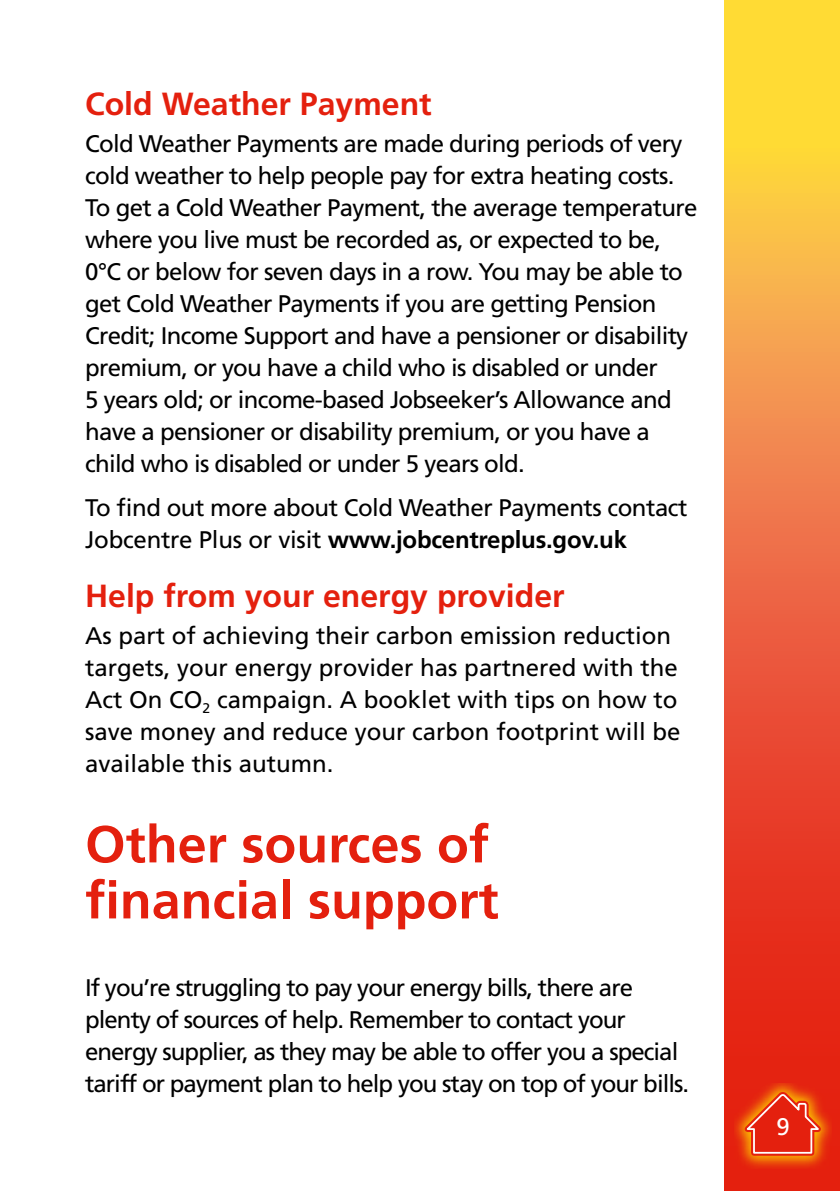
<style>
.page{position:relative;width:840px;height:1191px;background:#fff}
.page>*{position:absolute;margin:0;border:0;box-sizing:border-box;transform-origin:0 0}
.t1{font:700 52px/56px "Frutiger";color:#e4200e}
.t2{font:700 32px "Frutiger";color:#e4200e}
.t3{font:24px/32px "Frutiger";letter-spacing:-.03em;color:#000}
.t4{font:24px/32px "Frutiger";color:#000}
.t5{font:24px "Frutiger";color:#fff}
.s1{font-weight:700}
</style>
<div class="page">
<svg style="left:724px;top:0;width:115px;height:1191px"></svg>
<img style="left:734px;top:1083px;width:97px;height:85px">
<svg style="left:734px;top:1086px;width:97px;height:72px"></svg>
<h2 class="t2" style="left:85px;top:85px;width:348px">Cold Weather Payment</h2>
<p class="t3" style="left:85px;top:128px;width:613px">Cold Weather Payments are made during periods of very cold weather to help people pay for extra heating costs.<br>To get a Cold Weather Payment, the average temperature where you live must be recorded as, or expected to be, 0°C or below for seven days in a row. You may be able to get Cold Weather Payments if you are getting Pension Credit; Income Support and have a pensioner or disability premium, or you have a child who is disabled or under<br>5 years old; or income-based Jobseeker’s Allowance and have a pensioner or disability premium, or you have a child who is disabled or under 5 years old.</p>
<p class="t3" style="left:85px;top:491px;width:603px">To find out more about Cold Weather Payments contact<br>Jobcentre Plus or visit <span class="s1">www.jobcentreplus.gov.uk</span></p>
<h2 class="t2" style="left:85px;top:576px;width:480px">Help from your energy provider</h2>
<p class="t4" style="left:85px;top:620px;width:596px">As part of achieving their carbon emission reduction targets, your energy provider has partnered with the Act On CO<sub>2</sub> campaign. A booklet with tips on how to save money and reduce your carbon footprint will be available this autumn.</p>
<h1 class="t1" style="left:85px;top:816px;width:415px">Other sources of financial support</h1>
<p class="t3" style="left:85px;top:971px;width:605px">If you’re struggling to pay your energy bills, there are plenty of sources of help. Remember to contact your energy supplier, as they may be able to offer you a special tariff or payment plan to help you stay on top of your bills.</p>
<p class="t5" style="left:776px;top:1112px;width:15px">9</p>
</div>
